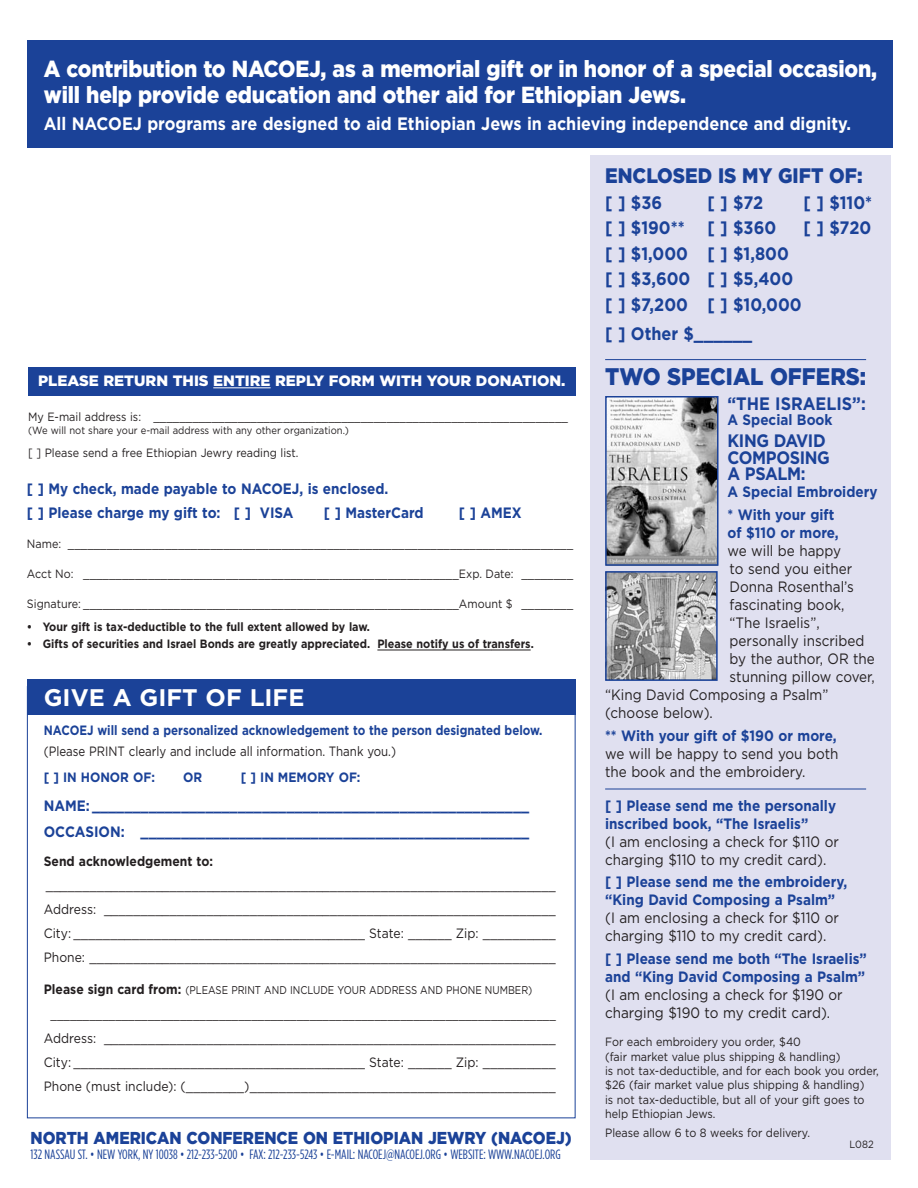
<style>
.page{position:relative;width:918px;height:1188px;background:#fff}
.page>*{position:absolute;margin:0;border:0;box-sizing:border-box;transform-origin:0 0}
.t1{font:900 24px "Gotham";color:#1b4298;scale:.9 1}
.t2{font:700 24px "Gotham";color:#fff}
.t3{font:900 23.25px/25.5px "Gotham";letter-spacing:-.01em;color:#fff;scale:.9 1}
.t4{font:900 21px "Gotham";color:#1b4298;scale:.9 1}
.t5{font:700 18px/25.5px "Gotham";color:#1b4298;scale:.9 1}
.t6{font:700 18px "Gotham";color:#fff;scale:.9 1}
.t7{font:700 18px/16.5px "Gotham";letter-spacing:-.025em;color:#1b4298;scale:.9 1}
.t8{font:900 17.25px "Gotham";color:#1b4298;scale:.9 1}
.t9{font:700 15px/18px "Gotham";color:#1b4298;scale:.9 1}
.t10{font:15px/18px "Gotham";color:#231f20;scale:.9 1}
.t11{font:900 15px "Gotham";color:#fff}
.t12{font:13.5px/24px "Gotham";color:#231f20;text-align:justify;scale:.9 1}
.t13{font:13.5px "Gotham Condensed";color:#1b4298}
.t14{font:700 13.5px "Gotham";color:#1b4298;scale:.85 1}
.t15{font:13.5px "Gotham";color:#231f20;scale:.85 1}
.t16{font:700 13.5px "Gotham";color:#1b4298;scale:.9 1}
.t17{font:700 13.5px "Gotham";color:#231f20;scale:.9 1}
.t18{font:12px/14.4px "Gotham";color:#231f20;scale:.9 1}
.t19{font:700 12px "Gotham";color:#231f20;scale:.9 1}
.t20{font:11.25px "Gotham";color:#231f20;scale:.85 1}
.t21{font:10.5px "Gotham";color:#231f20;scale:.9 1}
.s1{font-weight:700;font-size:13.5px}
</style>
<div class="page">
<div style="left:591px;top:155px;width:300px;height:1005px;background:#e0e0f0"></div>
<div style="left:27px;top:680px;width:549px;height:35px;background:#1b4298"></div>
<div style="left:27px;top:40px;width:865px;height:108px;background:#1b4298"></div>
<hr style="left:377px;top:650px;width:115px;height:1px;background:#231f20">
<svg style="left:492px;top:650px;width:39px;height:1px"></svg>
<div style="left:28px;top:368px;width:548px;height:28px;background:#1b4298"></div>
<hr style="left:213px;top:388px;width:58px;height:1px;background:#fff">
<img style="left:608px;top:399px;width:108px;height:164px">
<div style="left:605px;top:396px;width:114px;height:170px;border:2px solid #1b4298"></div>
<img style="left:608px;top:574px;width:107px;height:104px">
<div style="left:605px;top:571px;width:113px;height:110px;border:2px solid #1b4298"></div>
<hr style="left:605px;top:789px;width:261px;height:1px;background:#1b4298">
<hr style="left:605px;top:359px;width:261px;height:1px;background:#1b4298">
<h2 class="t3" style="left:44px;top:58px;width:927px">A contribution to NACOEJ, as a memorial gift or in honor of a special occasion, will help provide education and other aid for Ethiopian Jews.</h2>
<h3 class="t6" style="left:44px;top:116px;width:898px">All NACOEJ programs are designed to aid Ethiopian Jews in achieving independence and dignity.</h3>
<h3 class="t4" style="left:605px;top:168px;width:288px">ENCLOSED IS MY GIFT OF:</h3>
<h3 class="t5" style="left:605px;top:191px;width:65px">[ ] $36</h3>
<h3 class="t5" style="left:707px;top:191px;width:64px">[ ] $72</h3>
<h3 class="t5" style="left:804px;top:191px;width:78px">[ ] $110*</h3>
<h3 class="t5" style="left:605px;top:216px;width:90px">[ ] $190**</h3>
<h3 class="t5" style="left:707px;top:216px;width:78px">[ ] $360</h3>
<h3 class="t5" style="left:804px;top:216px;width:77px">[ ] $720</h3>
<h3 class="t5" style="left:605px;top:242px;width:220px">[ ] $1,000 [ ] $1,800<br>[ ] $3,600 [ ] $5,400 [ ] $7,200 [ ] $10,000</h3>
<h3 class="t5" style="left:605px;top:322px;width:165px">[ ] Other $______</h3>
<p class="t11" style="left:38px;top:375px;width:529px">PLEASE RETURN THIS ENTIRE REPLY FORM WITH YOUR DONATION.</p>
<h1 class="t1" style="left:605px;top:367px;width:292px">TWO SPECIAL OFFERS:</h1>
<p class="t18" style="left:28px;top:411px;width:601px">My E-mail address is: ________________________________________________________________</p>
<p class="t21" style="left:28px;top:427px;width:358px">(We will not share your e-mail address with any other organization.)</p>
<p class="t18" style="left:28px;top:447px;width:302px">[ ] Please send a free Ethiopian Jewry reading list.</p>
<p class="t9" style="left:27px;top:478px;width:403px;line-height:24px">[ ] My check, made payable to NACOEJ, is enclosed. [ ] Please charge my gift to: [ ] VISA</p>
<p class="t9" style="left:324px;top:505px;width:112px">[ ] MasterCard</p>
<p class="t9" style="left:459px;top:505px;width:71px">[ ] AMEX</p>
<p class="t18" style="left:27px;top:538px;width:608px">Name: ______________________________________________________________________________</p>
<p class="t18" style="left:27px;top:568px;width:608px">Acct No: __________________________________________________________Exp. Date: ________</p>
<p class="t18" style="left:27px;top:598px;width:608px">Signature: __________________________________________________________Amount $ ________</p>
<p class="t19" style="left:27px;top:622px;width:383px">• Your gift is tax-deductible to the full extent allowed by law.</p>
<p class="t19" style="left:27px;top:640px;width:565px">• Gifts of securities and Israel Bonds are greatly appreciated. Please notify us of transfers.</p>
<h1 class="t2" style="left:44px;top:688px;width:262px">GIVE A GIFT OF LIFE</h1>
<p class="t15" style="left:44px;top:746px;width:416px">(Please PRINT clearly and include all information. Thank you.)</p>
<p class="t14" style="left:44px;top:725px;width:588px">NACOEJ will send a personalized acknowledgement to the person designated below.</p>
<p class="t16" style="left:44px;top:772px;width:125px">[ ] IN HONOR OF:</p>
<p class="t16" style="left:183px;top:772px;width:23px">OR</p>
<p class="t16" style="left:241px;top:772px;width:134px">[ ] IN MEMORY OF:</p>
<p class="t9" style="left:44px;top:795px;width:541px;line-height:25.2px">NAME: ______________________________________________________<br>OCCASION: ________________________________________________</p>
<p class="t17" style="left:44px;top:856px;width:189px">Send acknowledgement to:</p>
<p class="t12" style="left:44px;top:874px;width:570px">______________________________________________________________________ Address: ______________________________________________________________ City: ________________________________________ State: ______ Zip: __________ Phone: ________________________________________________________________</p>
<p class="t20" style="left:44px;top:985px;width:576px"><span class="s1">Please sign card from:</span> (PLEASE PRINT AND INCLUDE YOUR ADDRESS AND PHONE NUMBER)</p>
<p class="t18" style="left:51px;top:1009px;width:563px">______________________________________________________________________________</p>
<p class="t12" style="left:44px;top:1027px;width:570px">Address: ______________________________________________________________ City: ________________________________________ State: ______ Zip: __________ Phone (must include): (________)__________________________________________</p>
<h3 class="t8" style="left:30px;top:1132px;width:603px">NORTH AMERICAN CONFERENCE ON ETHIOPIAN JEWRY (NACOEJ)</h3>
<p class="t13" style="left:30px;top:1150px;width:532px">132 NASSAU ST. • NEW YORK, NY 10038 • 212-233-5200 • FAX: 212-233-5243 • E-MAIL: NACOEJ@NACOEJ.ORG • WEBSITE: WWW.NACOEJ.ORG</p>
<h3 class="t5" style="left:728px;top:393px;width:155px">“THE ISRAELIS”:</h3>
<p class="t9" style="left:728px;top:412px;width:118px">A Special Book</p>
<h3 class="t7" style="left:728px;top:434px;width:115px">KING DAVID<br>COMPOSING<br>A PSALM:</h3>
<p class="t9" style="left:728px;top:481px;width:168px;line-height:23.7px">A Special Embroidery * With your gift</p>
<p class="t9" style="left:728px;top:525px;width:125px">of $110 or more,</p>
<p class="t10" style="left:728px;top:543px;width:128px">we will be happy</p>
<p class="t10" style="left:730px;top:561px;width:138px">to send you either</p>
<p class="t10" style="left:730px;top:579px;width:140px">Donna Rosenthal’s</p>
<p class="t10" style="left:730px;top:597px;width:129px">fascinating book,</p>
<p class="t10" style="left:730px;top:615px;width:102px">“The Israelis”,</p>
<p class="t10" style="left:730px;top:633px;width:151px">personally inscribed</p>
<p class="t10" style="left:730px;top:651px;width:163px">by the author, OR the</p>
<p class="t10" style="left:730px;top:669px;width:163px">stunning pillow cover,</p>
<p class="t10" style="left:605px;top:687px;width:250px">“King David Composing a Psalm”</p>
<p class="t10" style="left:605px;top:705px;width:121px">(choose below).</p>
<p class="t9" style="left:605px;top:727px;width:259px">** With your gift of $190 or more,</p>
<p class="t10" style="left:605px;top:745px;width:261px">we will be happy to send you both the book and the embroidery.</p>
<p class="t9" style="left:605px;top:798px;width:258px">[ ] Please send me the personally inscribed book, “The Israelis”</p>
<p class="t10" style="left:605px;top:834px;width:261px">(I am enclosing a check for $110 or charging $110 to my credit card).</p>
<p class="t9" style="left:605px;top:874px;width:271px">[ ] Please send me the embroidery, “King David Composing a Psalm”</p>
<p class="t10" style="left:605px;top:910px;width:261px">(I am enclosing a check for $110 or charging $110 to my credit card).</p>
<p class="t9" style="left:605px;top:950px;width:292px">[ ] Please send me both “The Israelis” and “King David Composing a Psalm”</p>
<p class="t10" style="left:605px;top:986px;width:266px">(I am enclosing a check for $190 or charging $190 to my credit card).</p>
<p class="t18" style="left:605px;top:1036px;width:306px">For each embroidery you order, $40<br>(fair market value plus shipping &amp; handling)<br>is not tax-deductible, and for each book you order, $26 (fair market value plus shipping &amp; handling)<br>is not tax-deductible, but all of your gift goes to help Ethiopian Jews.</p>
<p class="t18" style="left:605px;top:1126px;width:229px">Please allow 6 to 8 weeks for delivery.</p>
<p class="t21" style="left:849px;top:1140px;width:28px">L082</p>
</div>
